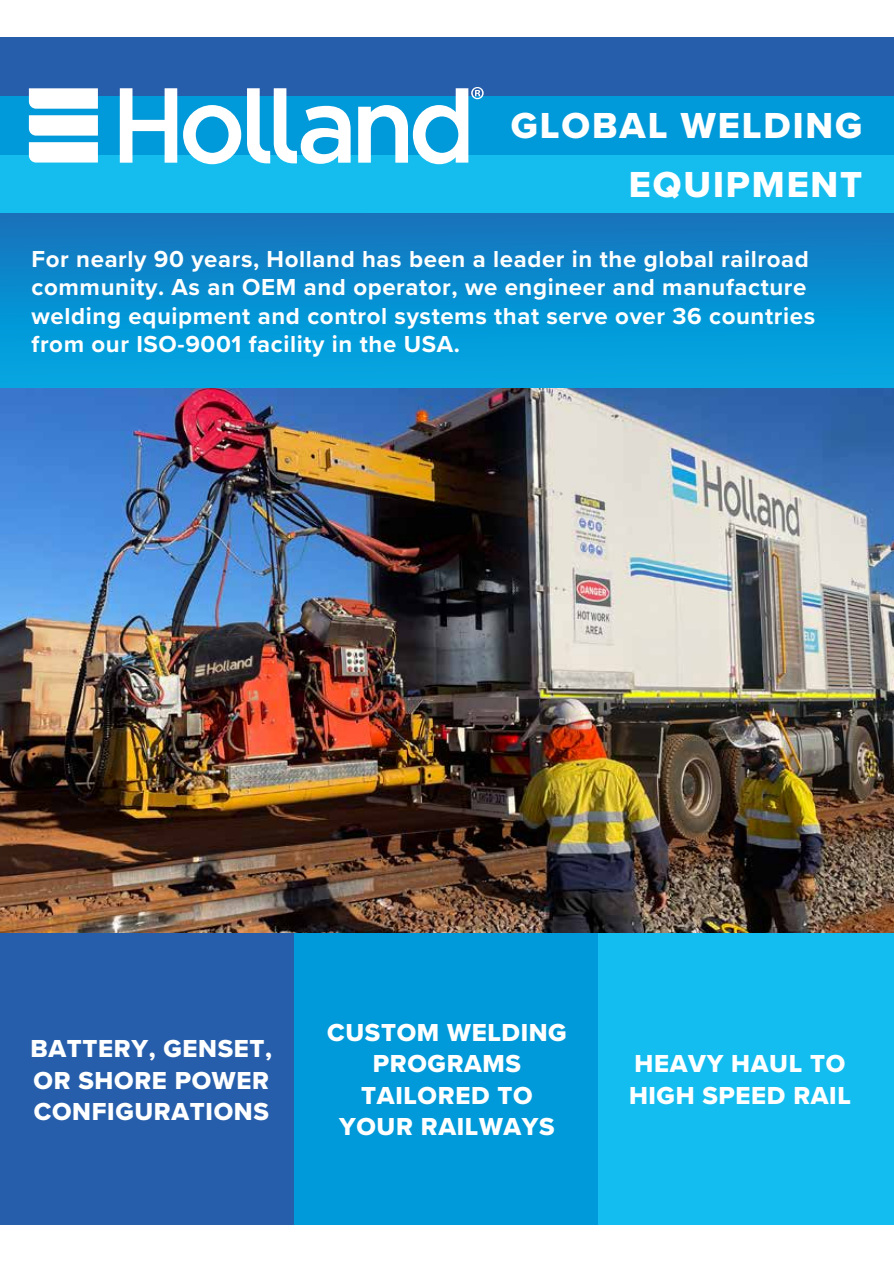
<style>
.page{position:relative;width:894px;height:1263px;background:#fff}
.page>*{position:absolute;margin:0;border:0;box-sizing:border-box;transform-origin:0 0}
.t1{font:37.5px/58.5px "Proxima Nova Extrabld";letter-spacing:.05em;color:#fff;text-align:right}
.t2{font:25.5px/31.5px "Proxima Nova Extrabld";letter-spacing:.025em;color:#fff}
.t3{font:700 24px/28.5px "Proxima Nova";letter-spacing:.025em;color:#fff}
</style>
<div class="page">
<img style="left:0;top:387px;width:893px;height:546px">
<div style="left:0;top:37px;width:893px;height:59px;background:#265eab"></div>
<div style="left:0;top:96px;width:893px;height:59px;background:#0099d9"></div>
<div style="left:0;top:155px;width:893px;height:59px;background:#15bdef"></div>
<svg style="left:29px;top:115px;width:69px;height:21px"></svg>
<svg style="left:29px;top:142px;width:69px;height:20px"></svg>
<svg style="left:29px;top:88px;width:69px;height:21px"></svg>
<svg style="left:183px;top:105px;width:58px;height:59px"></svg>
<svg style="left:247px;top:88px;width:103px;height:76px"></svg>
<svg style="left:120px;top:88px;width:57px;height:75px"></svg>
<svg style="left:358px;top:87px;width:125px;height:77px"></svg>
<div style="left:0;top:214px;width:893px;height:173px;background:linear-gradient(to bottom,#1474bd,#00abe5)"></div>
<div style="left:243px;top:933px;width:407px;height:291px;background:#0099d9"></div>
<div style="left:598px;top:933px;width:295px;height:291px;background:#14bdef"></div>
<div style="left:0;top:933px;width:293px;height:291px;background:#265eab"></div>
<h1 class="t1" style="left:510px;top:96px;width:353px">GLOBAL WELDING<br>EQUIPMENT</h1>
<p class="t3" style="left:32px;top:244px;width:784px">For nearly 90 years, Holland has been a leader in the global railroad community. As an OEM and operator, we engineer and manufacture welding equipment and control systems that serve over 36 countries from our ISO-9001 facility in the USA.</p>
<p class="t2" style="left:31px;top:1032px;width:243px">BATTERY, GENSET,<br>OR SHORE POWER<br>CONFIGURATIONS</p>
<p class="t2" style="left:327px;top:1015px;width:241px;text-align:center">CUSTOM WELDING<br>PROGRAMS<br>TAILORED TO<br>YOUR RAILWAYS</p>
<p class="t2" style="left:628px;top:1047px;width:223px">HEAVY HAUL TO<br>HIGH SPEED RAIL</p>
</div>
